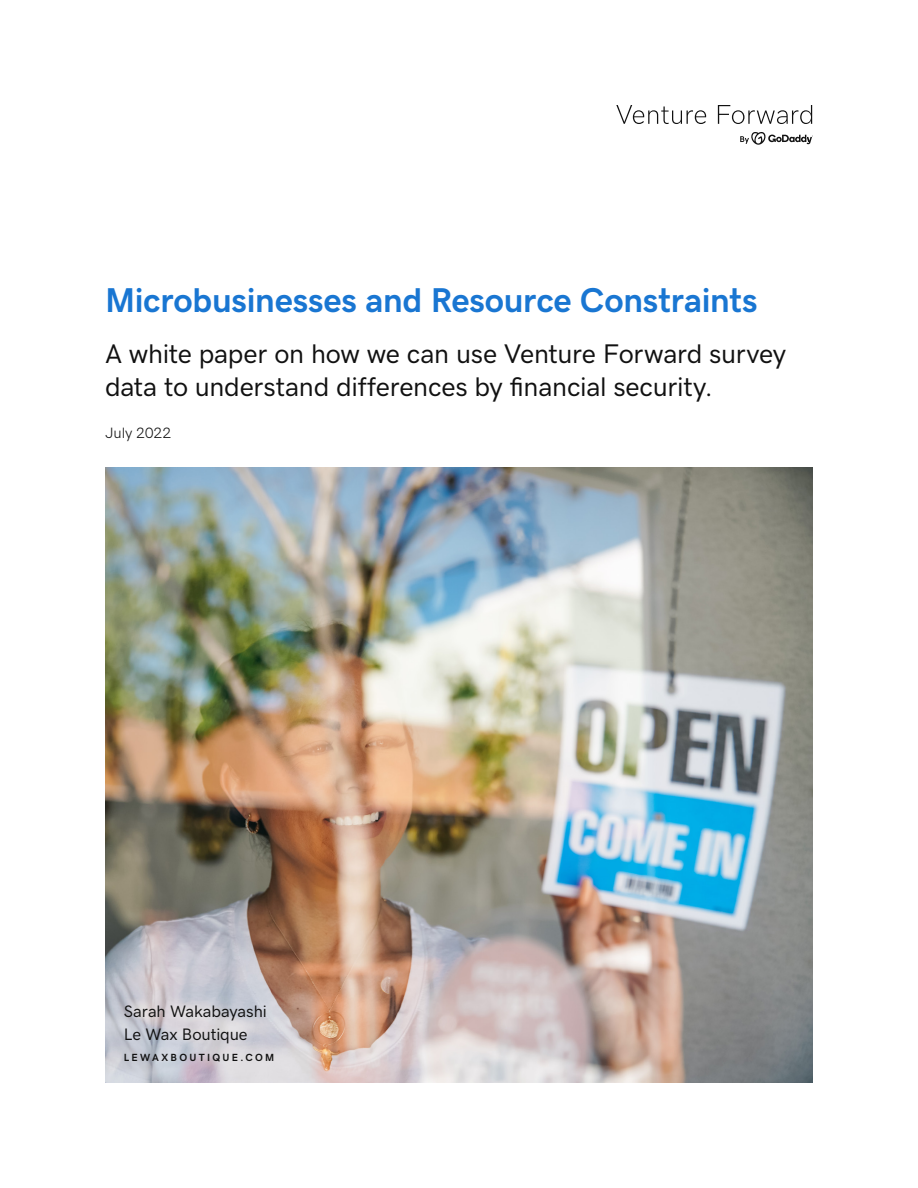
<style>
.page{position:relative;width:918px;height:1188px;background:#fff}
.page>*{position:absolute;margin:0;border:0;box-sizing:border-box;transform-origin:0 0}
.t1{font:700 34.5px "GD Sherpa";letter-spacing:-.01em;color:#1976d2}
.t2{font:500 27px/32.4px "GD Sherpa";letter-spacing:-.01em;color:#111}
.t3{font:500 16.65px "GD Sherpa";letter-spacing:-.005em;color:#111}
.t4{font:15px "GD Sherpa";letter-spacing:.005em;color:#111}
.t5{font:700 10.35px "GD Sherpa";letter-spacing:.22em;color:#111}
</style>
<div class="page">
<svg style="left:616px;top:105px;width:197px;height:40px"></svg>
<img style="left:105px;top:468px;width:708px;height:615px">
<p class="t1" style="left:105px;top:274px;width:654px">Microbusinesses and Resource Constraints</p>
<p class="t2" style="left:105px;top:336px;width:683px">A white paper on how we can use Venture Forward survey data to understand differences by financial security.</p>
<p class="t4" style="left:105px;top:421px;width:68px">July 2022</p>
<p class="t3" style="left:124px;top:999px;width:145px">Sarah Wakabayashi</p>
<p class="t3" style="left:124px;top:1022px;width:125px">Le Wax Boutique</p>
<p class="t5" style="left:124px;top:1049px;width:152px">LEWAXBOUTIQUE.COM</p>
</div>
